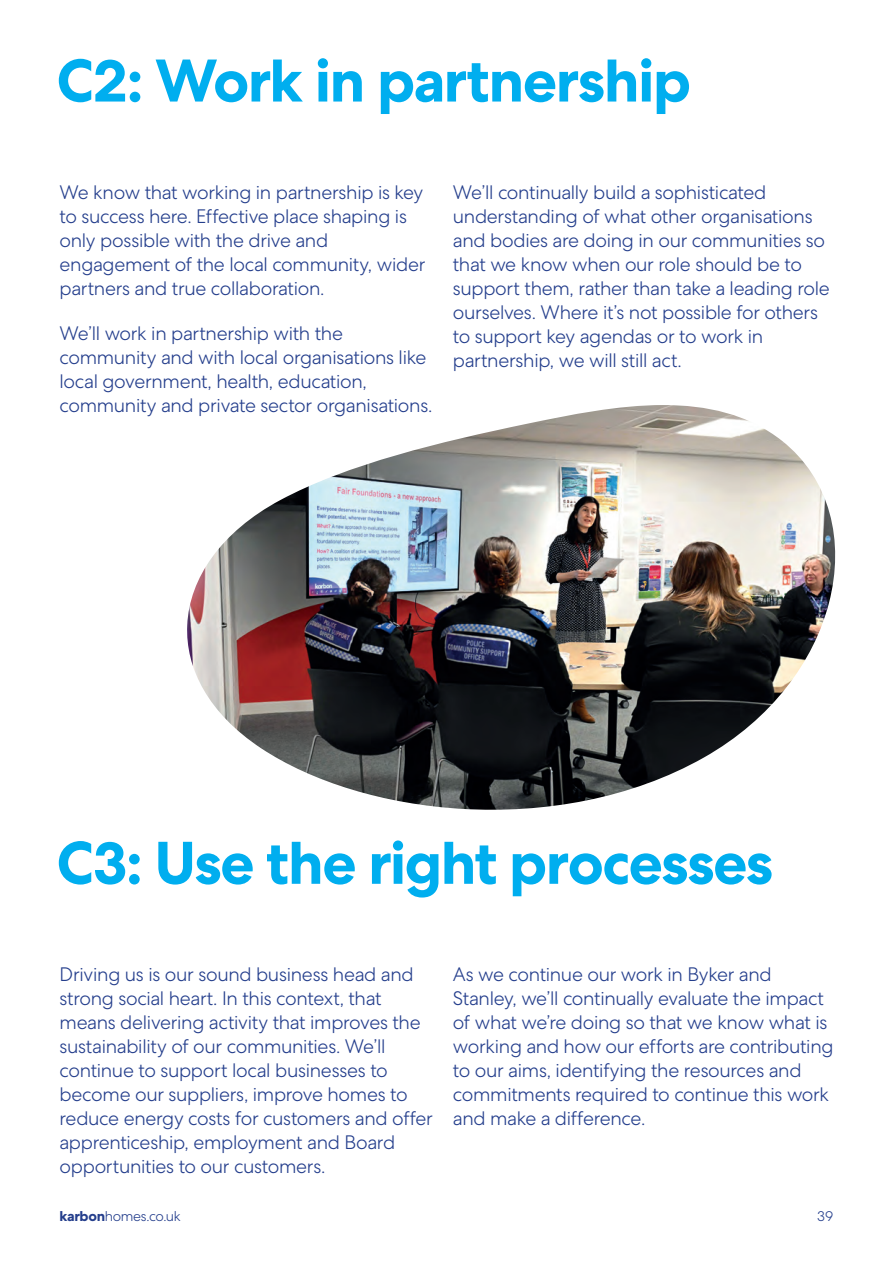
<style>
.page{position:relative;width:893px;height:1263px;background:#fff}
.page>*{position:absolute;margin:0;border:0;box-sizing:border-box;transform-origin:0 0}
.t1{font:700 60px "Centra No 2";letter-spacing:-.025em;color:#00aeef}
.t2{font:300 19.5px/24px "Centra No 2";letter-spacing:-.015em;color:#243e8c}
.t3{font:300 14.25px "Centra No 2";letter-spacing:-.025em;color:#243e8c}
.s1{font-weight:700}
</style>
<div class="page">
<img style="left:187px;top:405px;width:649px;height:405px">
<h1 class="t1" style="left:56px;top:45px;width:636px">C2: Work in partnership</h1>
<p class="t2" style="left:60px;top:180px;width:367px">We know that working in partnership is key to success here. Effective place shaping is only possible with the drive and engagement of the local community, wider partners and true collaboration.</p>
<p class="t2" style="left:60px;top:322px;width:374px">We’ll work in partnership with the community and with local organisations like local government, health, education, community and private sector organisations.</p>
<p class="t2" style="left:453px;top:180px;width:378px">We’ll continually build a sophisticated understanding of what other organisations and bodies are doing in our communities so that we know when our role should be to support them, rather than take a leading role ourselves. Where it’s not possible for others to support key agendas or to work in partnership, we will still act.</p>
<h1 class="t1" style="left:56px;top:827px;width:718px">C3: Use the right processes</h1>
<p class="t2" style="left:60px;top:963px;width:375px">Driving us is our sound business head and strong social heart. In this context, that means delivering activity that improves the sustainability of our communities. We’ll continue to support local businesses to become our suppliers, improve homes to reduce energy costs for customers and offer apprenticeship, employment and Board opportunities to our customers.</p>
<p class="t2" style="left:453px;top:963px;width:382px">As we continue our work in Byker and Stanley, we’ll continually evaluate the impact of what we’re doing so that we know what is working and how our efforts are contributing to our aims, identifying the resources and commitments required to continue this work and make a difference.</p>
<p class="t3" style="left:60px;top:1208px;width:123px"><span class="s1">karbon</span>homes.co.uk</p>
<p class="t3" style="left:817px;top:1208px;width:18px">39</p>
</div>
